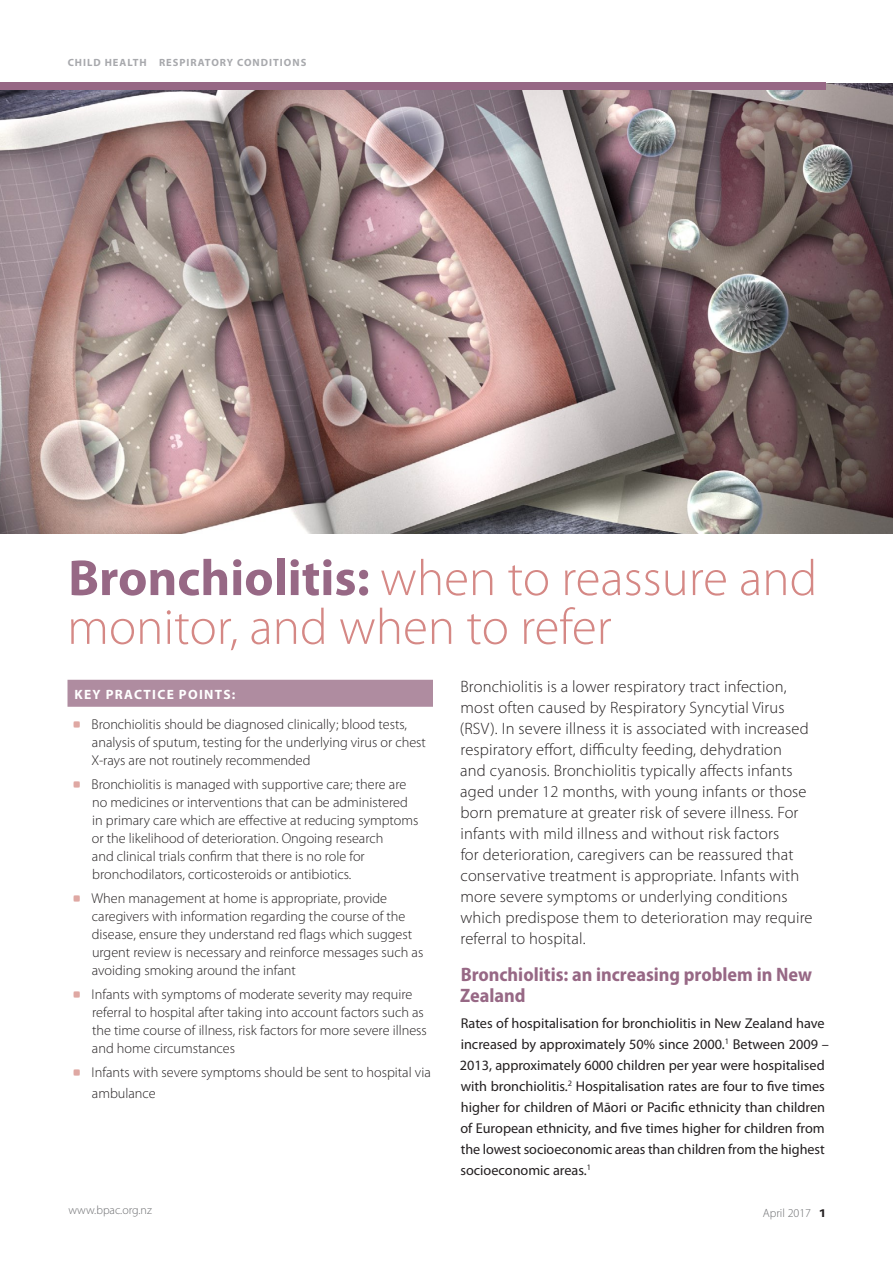
<style>
.page{position:relative;width:893px;height:1263px;background:#fff}
.page>*{position:absolute;margin:0;border:0;box-sizing:border-box;transform-origin:0 0}
.t1{font:300 51px/48.8px "Myriad Pro";color:#d58885}
.A_head{font:700 semi-condensed 19.5px/21px "Myriad Pro";color:#976885}
.Introduction{font:300 16.5px/21px "Myriad Pro";letter-spacing:.01em;color:#231f20}
.Key_Concepts_Bullets{font:300 14.25px/18px "Myriad Pro";color:#231f20}
.Body{font:14.25px/21px "Myriad Pro";color:#231f20}
.Key_Concepts_Heading{font:700 13.5px "Myriad Pro";letter-spacing:.095em;color:#fff}
.t2{font:300 12px "Myriad Pro";color:#6c6d70}
.Key_Concepts_Heading-2{font:700 10.5px "Myriad Pro";letter-spacing:.095em;color:#a8a9ad}
.s1{font-weight:700;color:#976885}
.s2{font-weight:600;font-size:15.75px;color:#231f20}
</style>
<div class="page">
<img style="left:0;top:83px;width:893px;height:450px">
<div style="left:0;top:82px;width:68px;height:6px;background:#976885"></div>
<div style="left:0;top:83px;width:825px;height:7px;background:#976885"></div>
<div style="left:68px;top:680px;width:365px;height:27px;background:#af8ca0"></div>
<svg style="left:73px;top:721px;width:7px;height:7px"></svg>
<svg style="left:73px;top:781px;width:7px;height:7px"></svg>
<svg style="left:73px;top:895px;width:7px;height:7px"></svg>
<svg style="left:73px;top:991px;width:7px;height:7px"></svg>
<svg style="left:73px;top:1069px;width:7px;height:7px"></svg>
<p class="Key_Concepts_Heading-2" style="left:68px;top:55px;width:77px">CHILD HEALTH</p>
<p class="Key_Concepts_Heading-2" style="left:159px;top:55px;width:149px">RESPIRATORY CONDITIONS</p>
<p class="t1" style="left:67px;top:553px;width:752px"><span class="s1">BRONCHIOLITIS:</span> when to reassure and monitor, and when to refer</p>
<p class="Key_Concepts_Heading" style="left:75px;top:685px;width:162px">KEY PRACTICE POINTS:</p>
<p class="Key_Concepts_Bullets" style="left:91px;top:715px;width:336px">Bronchiolitis should be diagnosed clinically; blood tests, analysis of sputum, testing for the underlying virus or chest<br>X-rays are not routinely recommended</p>
<p class="Key_Concepts_Bullets" style="left:91px;top:775px;width:328px">Bronchiolitis is managed with supportive care; there are no medicines or interventions that can be administered in primary care which are effective at reducing symptoms or the likelihood of deterioration. Ongoing research<br>and clinical trials confirm that there is no role for bronchodilators, corticosteroids or antibiotics.</p>
<p class="Key_Concepts_Bullets" style="left:91px;top:889px;width:333px">When management at home is appropriate, provide caregivers with information regarding the course of the disease, ensure they understand red flags which suggest urgent review is necessary and reinforce messages such as avoiding smoking around the infant</p>
<p class="Key_Concepts_Bullets" style="left:91px;top:985px;width:337px">Infants with symptoms of moderate severity may require referral to hospital after taking into account factors such as the time course of illness, risk factors for more severe illness and home circumstances</p>
<p class="Key_Concepts_Bullets" style="left:91px;top:1061px;width:341px;line-height:21px">Infants with severe symptoms should be sent to hospital via ambulance</p>
<p class="Introduction" style="left:460px;top:675px;width:354px">Bronchiolitis is a lower respiratory tract infection, most often caused by Respiratory Syncytial Virus (RSV). In severe illness it is associated with increased respiratory effort, difficulty feeding, dehydration<br>and cyanosis. Bronchiolitis typically affects infants aged under 12 months, with young infants or those born premature at greater risk of severe illness. For infants with mild illness and without risk factors<br>for deterioration, caregivers can be reassured that conservative treatment is appropriate. Infants with more severe symptoms or underlying conditions which predispose them to deterioration may require referral to hospital.</p>
<p class="A_head" style="left:460px;top:964px;width:353px">Bronchiolitis: an increasing problem in New<br>Zealand</p>
<p class="Body" style="left:460px;top:1012px;width:370px">Rates of hospitalisation for bronchiolitis in New Zealand have increased by approximately 50% since 2000.<sup>1</sup> Between 2009 – 2013, approximately 6000 children per year were hospitalised with bronchiolitis.<sup>2</sup> Hospitalisation rates are four to five times higher for children of Māori or Pacific ethnicity than children of European ethnicity, and five times higher for children from the lowest socioeconomic areas than children from the highest socioeconomic areas.<sup>1</sup></p>
<p class="t2" style="left:69px;top:1202px;width:85px">www.bpac.org.nz</p>
<p class="t2" style="left:763px;top:1206px;width:64px">April 2017 <span class="s2">1</span></p>
</div>
